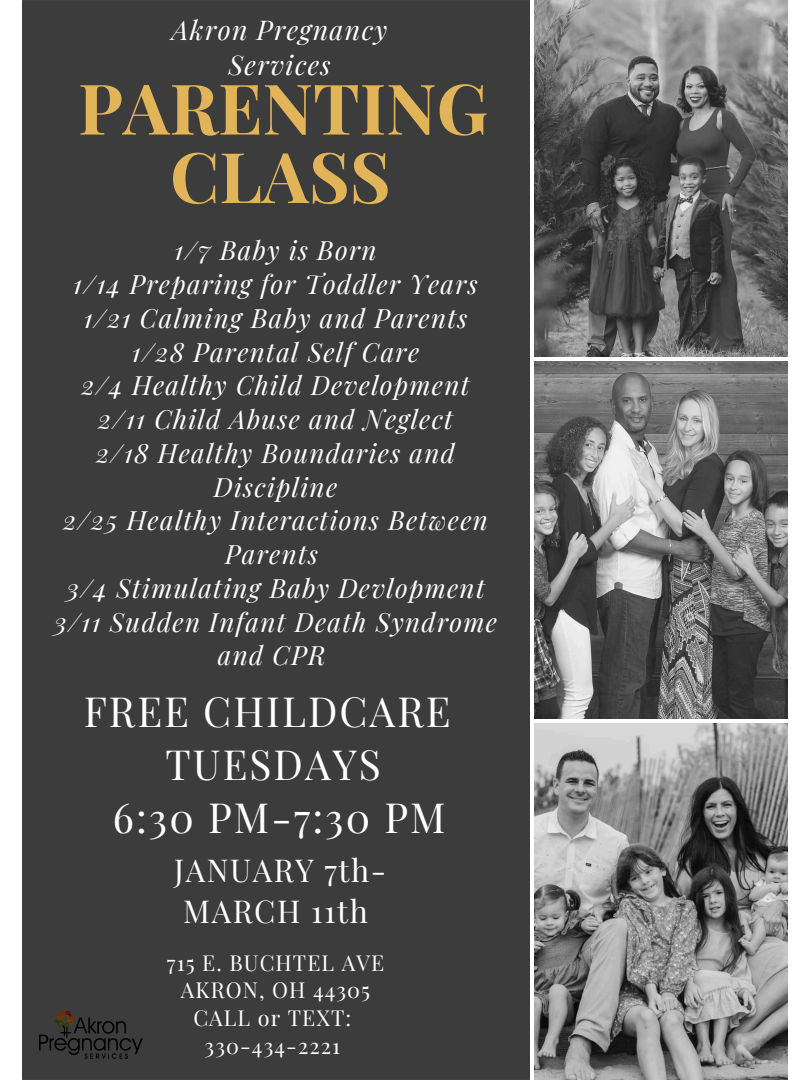
<style>
.page{position:relative;width:810px;height:1080px;background:#fff}
.page>*{position:absolute;margin:0;border:0;box-sizing:border-box;transform-origin:0 0}
.t1{font:700 70px/68.4px "Playfair Display";color:#e2b459;text-align:center}
.t2{font:40.75px/53.1px "Playfair Display";letter-spacing:.05em;color:#fff;text-align:center}
.t3{font:30.94px/40.3px "Playfair Display";letter-spacing:.05em;color:#fff}
.t4{font:italic 26.69px/34.7px "Playfair Display";letter-spacing:.05em;color:#fff;text-align:center}
.t5{font:italic 26.06px/33.8px "Playfair Display";letter-spacing:.05em;color:#fff;text-align:center}
.t6{font:21.56px/27.6px "Playfair Display";letter-spacing:.05em;color:#fff;text-align:center}
</style>
<div class="page">
<div style="left:22px;top:0;width:507px;height:1080px;background:#3c3c3c"></div>
<img style="left:534px;top:0;width:254px;height:357px">
<img style="left:534px;top:361px;width:254px;height:358px">
<img style="left:534px;top:724px;width:254px;height:356px">
<img style="left:40px;top:1011px;width:102px;height:47px">
<p class="t4" style="left:172px;top:12px;width:217px">Akron Pregnancy<br>Services</p>
<p class="t1" style="left:78px;top:71px;width:411px">PARENTING<br>CLASS</p>
<h2 class="t5" style="left:54px;top:233px;width:444px">1/7 Baby is Born<br>1/14 Preparing for Toddler Years<br>1/21 Calming Baby and Parents<br>1/28 Parental Self Care<br>2/4 Healthy Child Development<br>2/11 Child Abuse and Neglect<br>2/18 Healthy Boundaries and<br>Discipline<br>2/25 Healthy Interactions Between<br>Parents<br>3/4 Stimulating Baby Devlopment<br>3/11 Sudden Infant Death Syndrome and CPR</h2>
<p class="t2" style="left:84px;top:683px;width:368px">FREE CHILDCARE<br>TUESDAYS<br>6:30 PM-7:30 PM</p>
<p class="t3" style="left:174px;top:849px;width:214px">JANUARY 7th-<br>MARCH 11th</p>
<p class="t6" style="left:167px;top:948px;width:219px">715 E. BUCHTEL AVE<br>AKRON, OH 44305<br>CALL or TEXT:</p>
<p class="t6" style="left:205px;top:1031px;width:137px">330-434-2221</p>
</div>
